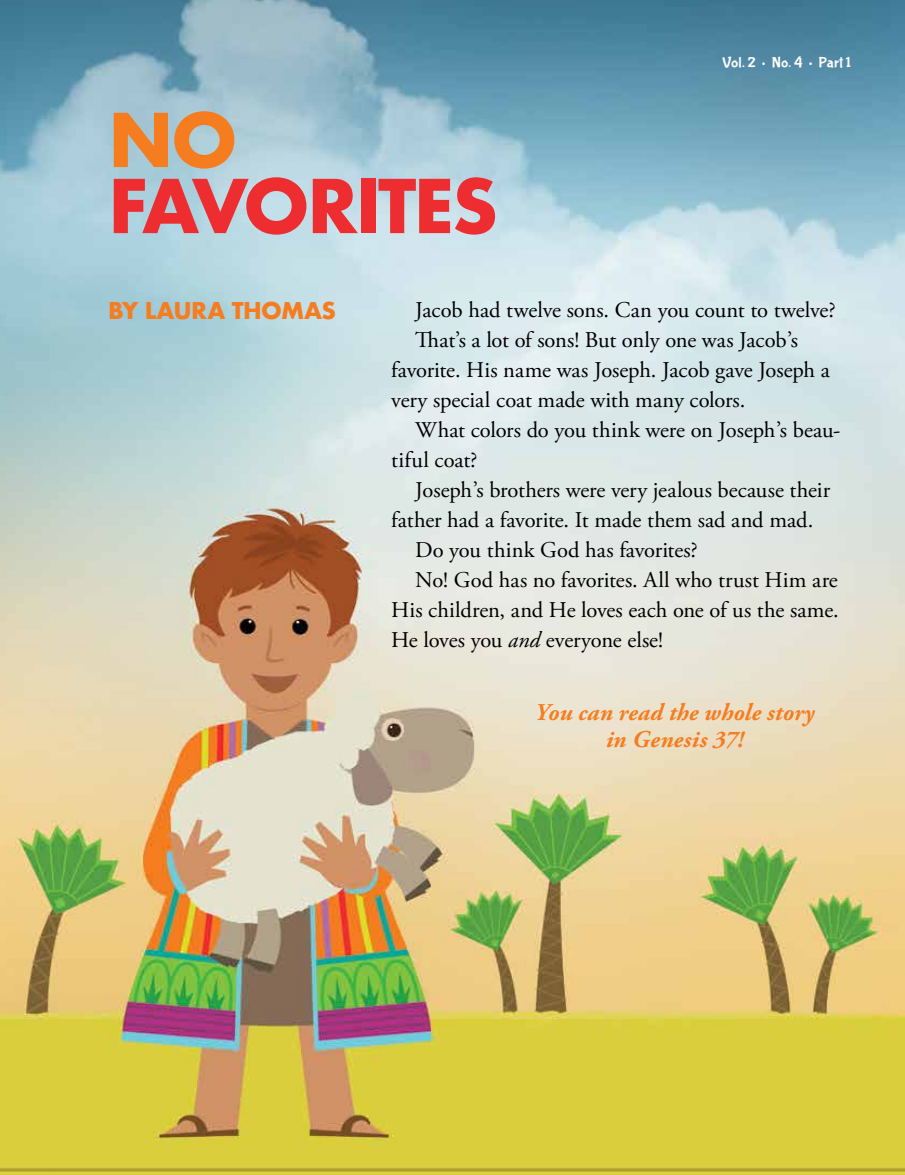
<style>
.page{position:relative;width:905px;height:1175px;background:#fff}
.page>*{position:absolute;margin:0;border:0;box-sizing:border-box;transform-origin:0 0}
.t1{font:700 72px "Futura";letter-spacing:-.04em;color:#ee2d30}
.t2{font:700 72px "Futura";color:#f57d20}
.t3{font:italic 700 24px/27px "Adobe Garamond Pro";letter-spacing:.005em;color:#f57d20;text-align:center}
.t4{font:22.5px "Adobe Garamond Pro";letter-spacing:-.005em;color:#000}
.t5{font:700 22.5px "Futura";letter-spacing:-.025em;color:#f57d20}
.t6{font:15px "Bubblegum Sans";letter-spacing:.01em;color:#fff}
.s1{font-style:italic}
</style>
<div class="page">
<img style="left:0;top:0;width:904px;height:1174px">
<svg style="left:415px;top:331px;width:24px;height:16px"></svg>
<h1 class="t2" style="left:108px;top:88px;width:131px">NO</h1>
<h1 class="t1" style="left:108px;top:154px;width:391px">FAVORITES</h1>
<p class="t6" style="left:722px;top:54px;width:130px">Vol. 2 • No. 4 • Part 1</p>
<p class="t5" style="left:108px;top:295px;width:230px">BY LAURA THOMAS</p>
<p class="t4" style="left:415px;top:296px;width:422px">Jacob had twelve sons. Can you count to twelve?</p>
<p class="t4" style="left:439px;top:326px;width:360px">at’s a lot of sons! But only one was Jacob’s</p>
<p class="t4" style="left:391px;top:356px;width:440px">favorite. His name was Joseph. Jacob gave Joseph a</p>
<p class="t4" style="left:391px;top:386px;width:355px">very special coat made with many colors.</p>
<p class="t4" style="left:415px;top:416px;width:426px">What colors do you think were on Joseph’s beau-</p>
<p class="t4" style="left:391px;top:446px;width:88px">tiful coat?</p>
<p class="t4" style="left:415px;top:476px;width:416px">Joseph’s brothers were very jealous because their</p>
<p class="t4" style="left:391px;top:506px;width:423px">father had a favorite. It made them sad and mad.</p>
<p class="t4" style="left:415px;top:536px;width:284px">Do you think God has favorites?</p>
<p class="t4" style="left:415px;top:566px;width:424px">No! God has no favorites. All who trust Him are</p>
<p class="t4" style="left:391px;top:596px;width:449px">His children, and He loves each one of us the same.</p>
<p class="t4" style="left:391px;top:626px;width:273px">He loves you <span class="s1">and</span> everyone else!</p>
<p class="t3" style="left:535px;top:699px;width:281px">You can read the whole story in Genesis 37!</p>
</div>
